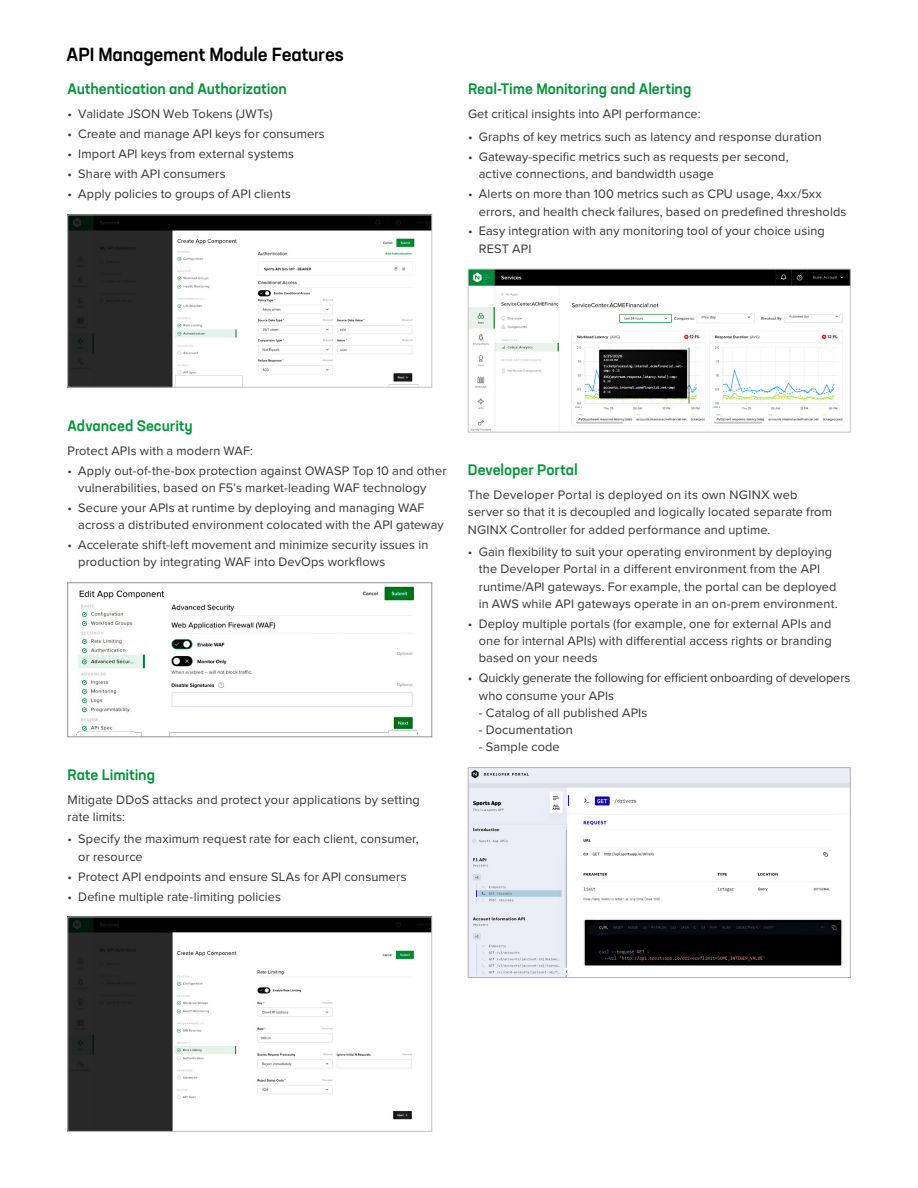
<style>
.page{position:relative;width:918px;height:1188px;background:#fff}
.page>*{position:absolute;margin:0;border:0;box-sizing:border-box;transform-origin:0 0}
.t1{font:500 18.75px "Neusa Next Std";letter-spacing:-.01em;color:#000}
.t2{font:500 15px "Neusa Next Std";color:#009639}
.t3{font:12.75px/17.2px "Proxima Nova";letter-spacing:.01em;color:#343434}
.t4{font:12.75px/17.2px "Proxima Nova";letter-spacing:-.01em;color:#343434}
</style>
<div class="page">
<img style="left:69px;top:919px;width:361px;height:211px">
<div style="left:67px;top:917px;width:365px;height:215px;border:1px solid #c2c2c2"></div>
<img style="left:470px;top:271px;width:379px;height:159px">
<div style="left:468px;top:269px;width:383px;height:163px;border:1px solid #c2c2c2"></div>
<img style="left:69px;top:217px;width:361px;height:168px">
<div style="left:67px;top:215px;width:365px;height:172px;border:1px solid #c2c2c2"></div>
<img style="left:470px;top:769px;width:378px;height:207px">
<div style="left:468px;top:767px;width:382px;height:211px;border:1px solid #b3b3b3"></div>
<img style="left:76px;top:586px;width:342px;height:149px">
<div style="left:67px;top:583px;width:365px;height:154px;border:1px solid #939598"></div>
<h1 class="t1" style="left:67px;top:42px;width:279px">API Management Module Features</h1>
<p class="t2" style="left:67px;top:80px;width:221px">Authentication and Authorization</p>
<p class="t3" style="left:67px;top:105px;width:207px">• Validate JSON Web Tokens (JWTs)</p>
<p class="t3" style="left:67px;top:125px;width:259px">• Create and manage API keys for consumers</p>
<p class="t3" style="left:67px;top:145px;width:228px">• Import API keys from external systems</p>
<p class="t3" style="left:67px;top:165px;width:160px">• Share with API consumers</p>
<p class="t3" style="left:67px;top:185px;width:225px">• Apply policies to groups of API clients</p>
<p class="t2" style="left:468px;top:80px;width:225px">Real-Time Monitoring and Alerting</p>
<p class="t3" style="left:468px;top:105px;width:234px">Get critical insights into API performance:</p>
<p class="t3" style="left:468px;top:128px;width:355px">• Graphs of key metrics such as latency and response duration</p>
<p class="t3" style="left:479px;top:148px;width:311px;text-indent:-11px">• Gateway-specific metrics such as requests per second, active connections, and bandwidth usage</p>
<p class="t3" style="left:479px;top:185px;width:369px;text-indent:-11px">• Alerts on more than 100 metrics such as CPU usage, 4xx/5xx errors, and health check failures, based on predefined thresholds</p>
<p class="t3" style="left:479px;top:222px;width:348px;text-indent:-11px">• Easy integration with any monitoring tool of your choice using<br>REST API</p>
<p class="t2" style="left:67px;top:416px;width:127px">Advanced Security</p>
<p class="t3" style="left:67px;top:441px;width:187px">Protect APIs with a modern WAF:</p>
<p class="t3" style="left:78px;top:461px;width:370px;text-indent:-11px">• Apply out-of-the-box protection against OWASP Top 10 and other vulnerabilities, based on F5’s market-leading WAF technology</p>
<p class="t3" style="left:78px;top:498px;width:367px;text-indent:-11px">• Secure your APIs at runtime by deploying and managing WAF across a distributed environment colocated with the API gateway</p>
<p class="t3" style="left:78px;top:536px;width:352px;text-indent:-11px">• Accelerate shift-left movement and minimize security issues in production by integrating WAF into DevOps workflows</p>
<p class="t2" style="left:68px;top:765px;width:89px">Rate Limiting</p>
<p class="t3" style="left:68px;top:790px;width:354px">Mitigate DDoS attacks and protect your applications by setting rate limits:</p>
<p class="t3" style="left:78px;top:830px;width:342px;text-indent:-11px">• Specify the maximum request rate for each client, consumer, or resource</p>
<p class="t3" style="left:68px;top:867px;width:341px">• Protect API endpoints and ensure SLAs for API consumers</p>
<p class="t3" style="left:68px;top:887px;width:215px">• Define multiple rate-limiting policies</p>
<p class="t2" style="left:468px;top:460px;width:111px">Developer Portal</p>
<p class="t3" style="left:468px;top:486px;width:365px">The Developer Portal is deployed on its own NGINX web server so that it is decoupled and logically located separate from<br>NGINX Controller for added performance and uptime.</p>
<p class="t3" style="left:479px;top:543px;width:360px;text-indent:-11px">• Gain flexibility to suit your operating environment by deploying the Developer Portal in a different environment from the API runtime/API gateways. For example, the portal can be deployed in AWS while API gateways operate in an on-prem environment.</p>
<p class="t3" style="left:479px;top:614px;width:354px;text-align:justify;text-indent:-11px">• Deploy multiple portals (for example, one for external APIs and one for internal APIs) with differential access rights or branding based on your needs</p>
<p class="t4" style="left:479px;top:669px;width:373px;text-indent:-11px">• Quickly generate the following for efficient onboarding of developers who consume your APIs</p>
<p class="t3" style="left:479px;top:703px;width:170px">- Catalog of all published APIs</p>
<p class="t3" style="left:479px;top:721px;width:95px">- Documentation</p>
<p class="t3" style="left:479px;top:738px;width:83px">- Sample code</p>
</div>
